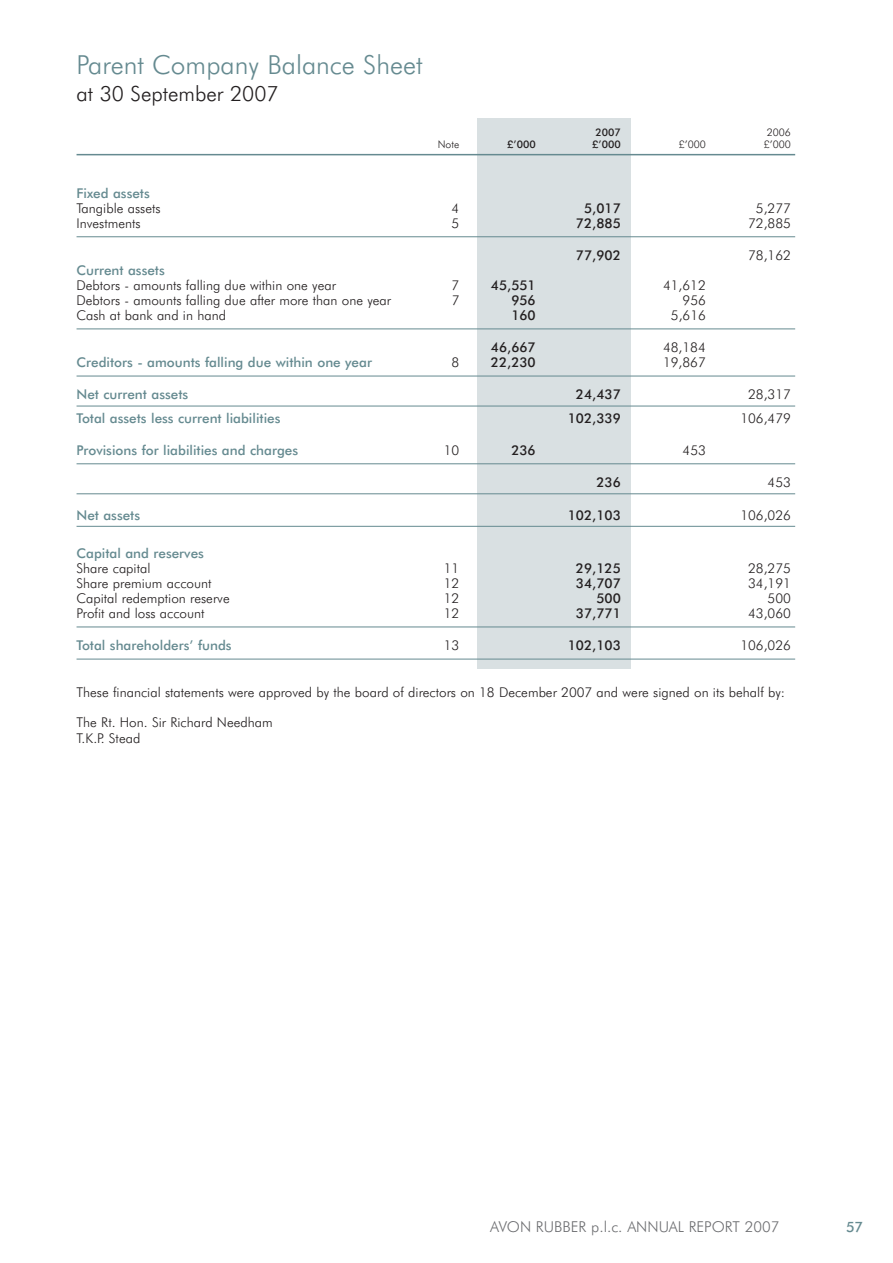
<style>
.page{position:relative;width:893px;height:1263px;background:#fff}
.page>*{position:absolute;margin:0;border:0;box-sizing:border-box;transform-origin:0 0}
.t1{font:300 26.25px "Futura BT";color:#658a90}
.t2{font:300 21px "Futura BT";color:#231f20}
.t3{font:300 15px "Futura BT";color:#6c6d70}
.t4{font:500 14.25px "Futura BT";color:#658a90}
.t5{font:300 13.5px/15px "Futura BT";color:#231f20}
.t6{font:500 13.5px "Futura BT";color:#658a90}
.t7{font:500 13.5px "Futura BT";color:#231f20}
.t8{font:300 10.5px "Futura BT";color:#231f20}
.t9{font:500 10.5px "Futura BT";color:#231f20}
</style>
<div class="page">
<div style="left:477px;top:119px;width:153px;height:550px;background:#d9e0e2"></div>
<hr style="left:77px;top:154px;width:718px;height:1px;background:#658a90">
<hr style="left:77px;top:236px;width:718px;height:1px;background:#658a90">
<hr style="left:77px;top:329px;width:718px;height:1px;background:#658a90">
<hr style="left:77px;top:376px;width:718px;height:1px;background:#658a90">
<hr style="left:77px;top:406px;width:718px;height:1px;background:#658a90">
<hr style="left:77px;top:463px;width:718px;height:1px;background:#658a90">
<hr style="left:77px;top:493px;width:718px;height:1px;background:#658a90">
<hr style="left:77px;top:526px;width:718px;height:1px;background:#658a90">
<hr style="left:77px;top:627px;width:718px;height:1px;background:#658a90">
<hr style="left:77px;top:659px;width:718px;height:1px;background:#658a90">
<h1 class="t1" style="left:77px;top:54px;width:348px">Parent Company Balance Sheet</h1>
<h2 class="t2" style="left:77px;top:86px;width:203px">at 30 September 2007</h2>
<p class="t9" style="left:595px;top:128px;width:27px">2007</p>
<p class="t8" style="left:767px;top:128px;width:26px">2006</p>
<p class="t8" style="left:438px;top:140px;width:23px">Note</p>
<p class="t9" style="left:507px;top:140px;width:30px">£’000</p>
<p class="t9" style="left:592px;top:140px;width:30px">£’000</p>
<p class="t8" style="left:679px;top:140px;width:29px">£’000</p>
<p class="t8" style="left:764px;top:140px;width:29px">£’000</p>
<p class="t6" style="left:77px;top:188px;width:75px">Fixed assets</p>
<p class="t5" style="left:77px;top:202px;width:86px">Tangible assets</p>
<p class="t5" style="left:452px;top:202px;width:9px">4</p>
<p class="t7" style="left:584px;top:203px;width:38px">5,017</p>
<p class="t5" style="left:756px;top:202px;width:36px">5,277</p>
<p class="t5" style="left:77px;top:217px;width:66px">Investments</p>
<p class="t5" style="left:451px;top:217px;width:9px">5</p>
<p class="t7" style="left:576px;top:218px;width:46px">72,885</p>
<p class="t5" style="left:748px;top:217px;width:44px">72,885</p>
<p class="t7" style="left:576px;top:250px;width:46px">77,902</p>
<p class="t5" style="left:748px;top:249px;width:44px">78,162</p>
<p class="t6" style="left:77px;top:265px;width:90px">Current assets</p>
<p class="t5" style="left:77px;top:279px;width:261px">Debtors - amounts falling due within one year</p>
<p class="t5" style="left:452px;top:279px;width:9px">7</p>
<p class="t7" style="left:491px;top:280px;width:46px">45,551</p>
<p class="t5" style="left:663px;top:279px;width:44px">41,612</p>
<p class="t5" style="left:77px;top:294px;width:316px">Debtors - amounts falling due after more than one year</p>
<p class="t5" style="left:452px;top:294px;width:9px">7</p>
<p class="t7" style="left:511px;top:295px;width:26px">956</p>
<p class="t5" style="left:682px;top:294px;width:25px">956</p>
<p class="t5" style="left:77px;top:309px;width:151px">Cash at bank and in hand</p>
<p class="t7" style="left:511px;top:310px;width:26px">160</p>
<p class="t5" style="left:671px;top:309px;width:36px">5,616</p>
<p class="t7" style="left:491px;top:342px;width:46px">46,667</p>
<p class="t5" style="left:663px;top:341px;width:44px">48,184</p>
<p class="t6" style="left:77px;top:357px;width:297px">Creditors - amounts falling due within one year</p>
<p class="t5" style="left:451px;top:356px;width:9px">8</p>
<p class="t7" style="left:491px;top:357px;width:46px">22,230</p>
<p class="t5" style="left:663px;top:356px;width:44px">19,867</p>
<p class="t6" style="left:77px;top:389px;width:113px">Net current assets</p>
<p class="t7" style="left:576px;top:389px;width:46px">24,437</p>
<p class="t5" style="left:748px;top:388px;width:44px">28,317</p>
<p class="t6" style="left:77px;top:413px;width:205px">Total assets less current liabilities</p>
<p class="t7" style="left:568px;top:413px;width:55px">102,339</p>
<p class="t5" style="left:740px;top:412px;width:52px">106,479</p>
<p class="t6" style="left:77px;top:445px;width:223px">Provisions for liabilities and charges</p>
<p class="t5" style="left:444px;top:444px;width:17px">10</p>
<p class="t7" style="left:511px;top:445px;width:26px">236</p>
<p class="t5" style="left:682px;top:444px;width:25px">453</p>
<p class="t7" style="left:596px;top:477px;width:26px">236</p>
<p class="t5" style="left:768px;top:476px;width:25px">453</p>
<p class="t6" style="left:77px;top:509px;width:65px">Net assets</p>
<p class="t7" style="left:568px;top:509px;width:55px">102,103</p>
<p class="t5" style="left:740px;top:509px;width:52px">106,026</p>
<p class="t6" style="left:77px;top:548px;width:129px">Capital and reserves</p>
<p class="t5" style="left:77px;top:562px;width:75px">Share capital</p>
<p class="t5" style="left:444px;top:562px;width:17px">11</p>
<p class="t7" style="left:576px;top:563px;width:46px">29,125</p>
<p class="t5" style="left:748px;top:562px;width:44px">28,275</p>
<p class="t5" style="left:77px;top:577px;width:137px">Share premium account</p>
<p class="t5" style="left:444px;top:577px;width:17px">12</p>
<p class="t7" style="left:576px;top:578px;width:46px">34,707</p>
<p class="t5" style="left:748px;top:577px;width:44px">34,191</p>
<p class="t5" style="left:77px;top:592px;width:155px">Capital redemption reserve</p>
<p class="t5" style="left:444px;top:592px;width:17px">12</p>
<p class="t7" style="left:596px;top:593px;width:26px">500</p>
<p class="t5" style="left:768px;top:592px;width:25px">500</p>
<p class="t5" style="left:77px;top:607px;width:130px">Profit and loss account</p>
<p class="t5" style="left:444px;top:607px;width:17px">12</p>
<p class="t7" style="left:576px;top:608px;width:46px">37,771</p>
<p class="t5" style="left:748px;top:607px;width:44px">43,060</p>
<p class="t6" style="left:77px;top:640px;width:157px">Total shareholders’ funds</p>
<p class="t5" style="left:444px;top:639px;width:17px">13</p>
<p class="t7" style="left:568px;top:640px;width:55px">102,103</p>
<p class="t5" style="left:740px;top:639px;width:52px">106,026</p>
<p class="t5" style="left:77px;top:686px;width:710px">These financial statements were approved by the board of directors on 18 December 2007 and were signed on its behalf by:</p>
<p class="t5" style="left:77px;top:716px;width:198px">The Rt. Hon. Sir Richard Needham<br>T.K.P. Stead</p>
<p class="t3" style="left:490px;top:1220px;width:291px">AVON RUBBER p.l.c. ANNUAL REPORT 2007</p>
<p class="t4" style="left:846px;top:1221px;width:18px">57</p>
</div>
